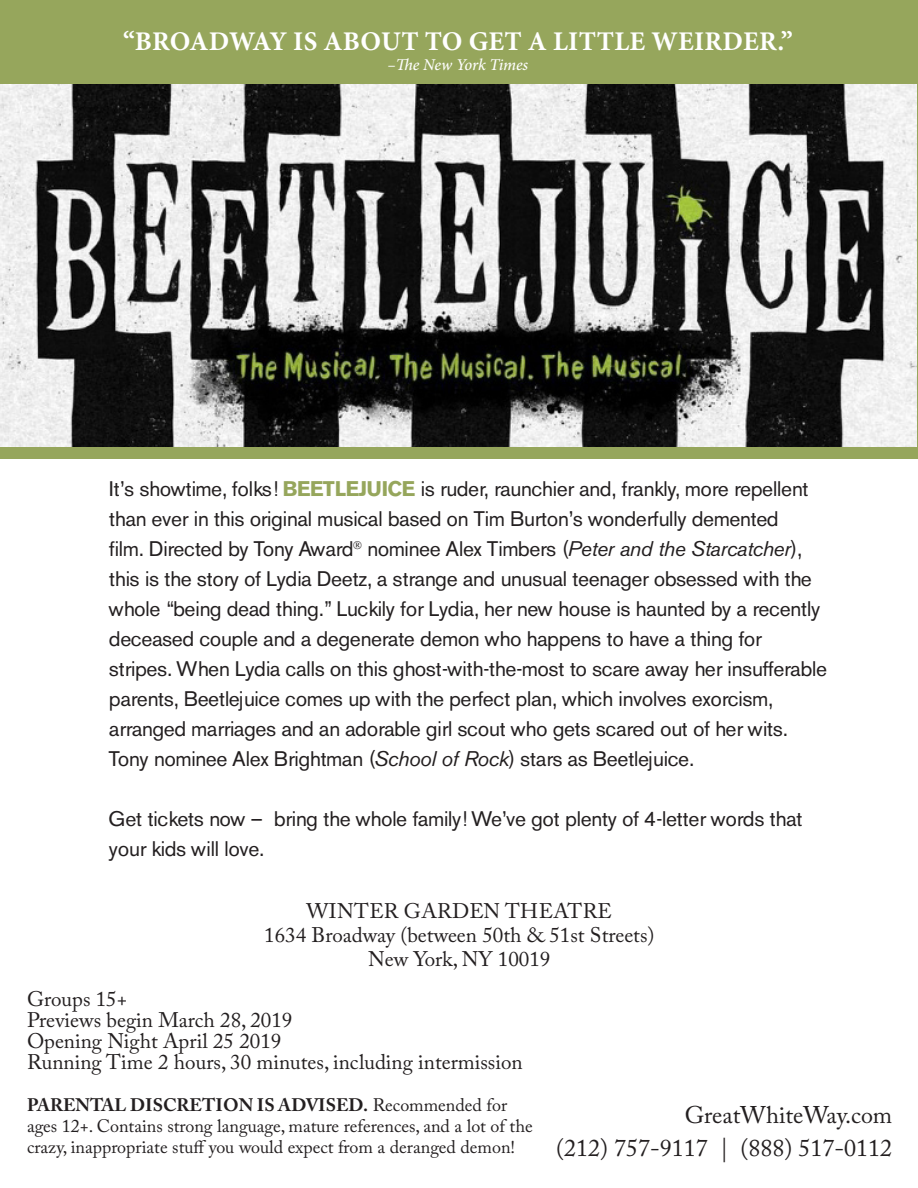
<style>
.page{position:relative;width:918px;height:1188px;background:#fff}
.page>*{position:absolute;margin:0;border:0;box-sizing:border-box;transform-origin:0 0}
.t1{font:700 27px "Minion Pro";letter-spacing:.01em;color:#fff}
.t2{font:24px "Adobe Caslon Pro";color:#231f20}
.t3{font:21px/30px "Akzelerat";color:#231f20}
.t4{font:21px "Adobe Caslon Pro";color:#231f20}
.t5{font:18px/21px "Adobe Caslon Pro";color:#231f20}
.t6{font:italic 500 16.5px "Minion Pro";letter-spacing:-.01em;color:#fff}
.s1{font-weight:700;color:#96a65c}
.s2{font-style:italic}
.s3{font-weight:700}
</style>
<div class="page">
<div style="left:0;top:0;width:918px;height:459px;background:#96a65c"></div>
<img style="left:0;top:84px;width:917px;height:363px">
<p class="t1" style="left:123px;top:22px;width:671px">“BROADWAY IS ABOUT TO GET A LITTLE WEIRDER.”</p>
<p class="t6" style="left:388px;top:53px;width:142px">–The New York Times</p>
<p class="t3" style="left:109px;top:474px;width:719px">It’s showtime, folks! <span class="s1">BEETLEJUICE</span> is ruder, raunchier and, frankly, more repellent than ever in this original musical based on Tim Burton’s wonderfully demented<br>film. Directed by Tony Award<sup>®</sup> nominee Alex Timbers (<span class="s2">Peter and the Starcatcher</span>), this is the story of Lydia Deetz, a strange and unusual teenager obsessed with the whole “being dead thing.” Luckily for Lydia, her new house is haunted by a recently deceased couple and a degenerate demon who happens to have a thing for stripes. When Lydia calls on this ghost-with-the-most to scare away her insufferable parents, Beetlejuice comes up with the perfect plan, which involves exorcism, arranged marriages and an adorable girl scout who gets scared out of her wits.<br>Tony nominee Alex Brightman (<span class="s2">School of Rock</span>) stars as Beetlejuice.</p>
<p class="t3" style="left:109px;top:804px;width:695px">Get tickets now – bring the whole family! We’ve got plenty of 4-letter words that your kids will love.</p>
<p class="t4" style="left:307px;top:899px;width:307px">WINTER GARDEN THEATRE</p>
<p class="t4" style="left:264px;top:923px;width:392px">1634 Broadway (between 50th &amp; 51st Streets)</p>
<p class="t4" style="left:368px;top:947px;width:184px">New York, NY 10019</p>
<p class="t4" style="left:27px;top:986px;width:102px">Groups 15+</p>
<p class="t4" style="left:27px;top:1007px;width:267px">Previews begin March 28, 2019</p>
<p class="t4" style="left:27px;top:1028px;width:256px">Opening Night April 25 2019</p>
<p class="t4" style="left:27px;top:1049px;width:497px">Running Time 2 hours, 30 minutes, including intermission</p>
<p class="t5" style="left:27px;top:1094px;width:507px"><span class="s3">PARENTAL DISCRETION IS ADVISED.</span> Recommended for ages 12+. Contains strong language, mature references, and a lot of the crazy, inappropriate stuff you would expect from a deranged demon!</p>
<p class="t2" style="left:685px;top:1100px;width:209px">GreatWhiteWay.com</p>
<p class="t2" style="left:556px;top:1133px;width:338px">(212) 757-9117 | (888) 517-0112</p>
</div>
